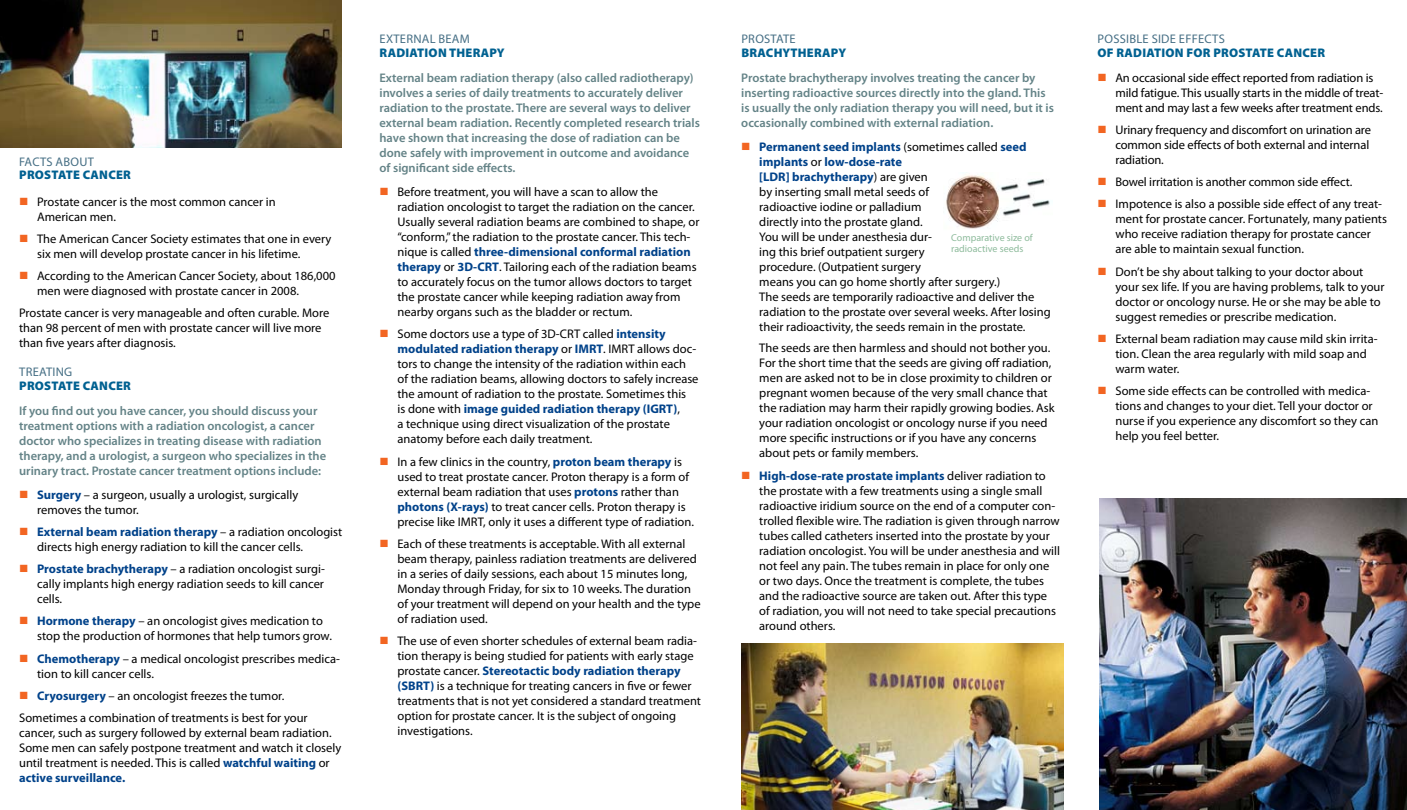
<style>
.page{position:relative;width:1407px;height:810px;background:#fff}
.page>*{position:absolute;margin:0;border:0;box-sizing:border-box;transform-origin:0 0}
.t1{font:12.5px/15px "Myriad Pro";color:#000}
.t2{font:600 12.5px/15px "Myriad Pro";color:#648387}
.t3{font:900 12.5px "Myriad Pro";letter-spacing:.02em;color:#006191}
.t4{font:12.5px "Myriad Pro";letter-spacing:.02em;color:#466f85}
.t5{font:10px/11.2px "Myriad Pro";color:#8ebb9c}
.s1{font-weight:700;color:#00428a}
</style>
<div class="page">
<img style="left:1099px;top:499px;width:307px;height:311px">
<img style="left:946px;top:175px;width:104px;height:54px">
<img style="left:0;top:0;width:341px;height:147px">
<img style="left:741px;top:644px;width:321px;height:166px">
<p class="t4" style="left:19px;top:154px;width:76px">Facts About</p>
<p class="t3" style="left:19px;top:167px;width:113px">PROSTATE CANCER</p>
<p class="t1" style="left:37px;top:194px;width:240px">Prostate cancer is the most common cancer in<br>American men.</p>
<p class="t1" style="left:37px;top:231px;width:296px">The American Cancer Society estimates that one in every six men will develop prostate cancer in his lifetime.</p>
<p class="t1" style="left:37px;top:268px;width:300px">According to the American Cancer Society, about 186,000 men were diagnosed with prostate cancer in 2008.</p>
<p class="t1" style="left:19px;top:305px;width:312px">Prostate cancer is very manageable and often curable. More than 98 percent of men with prostate cancer will live more than five years after diagnosis.</p>
<p class="t4" style="left:19px;top:364px;width:55px">Treating</p>
<p class="t3" style="left:19px;top:377px;width:113px">PROSTATE CANCER</p>
<p class="t2" style="left:19px;top:403px;width:308px">If you find out you have cancer, you should discuss your treatment options with a radiation oncologist, a cancer doctor who specializes in treating disease with radiation therapy, and a urologist, a surgeon who specializes in the urinary tract. Prostate cancer treatment options include:</p>
<p class="t1" style="left:37px;top:487px;width:263px"><span class="s1">Surgery</span> – a surgeon, usually a urologist, surgically removes the tumor.</p>
<p class="t1" style="left:37px;top:524px;width:307px"><span class="s1">External beam radiation therapy</span> – a radiation oncologist directs high energy radiation to kill the cancer cells.</p>
<p class="t1" style="left:37px;top:561px;width:289px;text-align:justify"><span class="s1">Prostate brachytherapy</span> – a radiation oncologist surgi&shy;cally implants high energy radiation seeds to kill cancer cells.</p>
<p class="t1" style="left:37px;top:613px;width:296px"><span class="s1">Hormone therapy</span> – an oncologist gives medication to stop the production of hormones that help tumors grow.</p>
<p class="t1" style="left:37px;top:651px;width:304px"><span class="s1">Chemotherapy</span> – a medical oncologist prescribes medica&shy;tion to kill cancer cells.</p>
<p class="t1" style="left:19px;top:684px;width:290px;line-height:22.2px;text-align:center"><span class="s1">Cryosurgery</span> – an oncologist freezes the tumor.<br>Sometimes a combination of treatments is best for your</p>
<p class="t1" style="left:19px;top:725px;width:324px">cancer, such as surgery followed by external beam radiation.<br>Some men can safely postpone treatment and watch it closely until treatment is needed. This is called <span class="s1">watchful waiting</span> or <span class="s1">active surveillance.</span></p>
<p class="t4" style="left:379px;top:32px;width:92px">External Beam</p>
<p class="t3" style="left:379px;top:45px;width:127px">RADIATION THERAPY</p>
<p class="t2" style="left:379px;top:70px;width:322px">External beam radiation therapy (also called radiotherapy) involves a series of daily treatments to accurately deliver radiation to the prostate. There are several ways to deliver external beam radiation. Recently completed research trials have shown that increasing the dose of radiation can be done safely with improvement in outcome and avoidance of significant side effects.</p>
<p class="t1" style="left:397px;top:184px;width:303px">Before treatment, you will have a scan to allow the radiation oncologist to target the radiation on the cancer.<br>Usually several radiation beams are combined to shape, or “conform,” the radiation to the prostate cancer. This tech&shy;nique is called <span class="s1">three-dimensional conformal radiation therapy</span> or <span class="s1">3D-CRT</span>. Tailoring each of the radiation beams to accurately focus on the tumor allows doctors to target the prostate cancer while keeping radiation away from nearby organs such as the bladder or rectum.</p>
<p class="t1" style="left:397px;top:327px;width:269px">Some doctors use a type of 3D-CRT called <span class="s1">intensity modulated radiation therapy</span> or <span class="s1">IMRT</span>. IMRT</p>
<p class="t1" style="left:397px;top:342px;width:302px;text-indent:240px">allows doc&shy;tors to change the intensity of the radiation within each of the radiation beams, allowing doctors to safely increase the amount of radiation to the prostate. Sometimes this<br>is done with <span class="s1">image guided radiation therapy (IGRT)</span>,<br>a technique using direct visualization of the prostate anatomy before each daily treatment.</p>
<p class="t1" style="left:397px;top:454px;width:293px">I n a few clinics in the country, <span class="s1">proton beam therapy</span> is used to treat prostate cancer. Proton therapy is a form of external beam radiation that uses <span class="s1">protons</span> rather than <span class="s1">photons (X-rays)</span> to treat cancer cells. Proton therapy is precise like IMRT</p>
<p class="t1" style="left:397px;top:510px;width:298px;line-height:22.2px;text-indent:86px">, only it uses a different type of radiation.<br>Each of these treatments is acceptable. With all external</p>
<p class="t1" style="left:397px;top:551px;width:305px">beam therapy, painless radiation treatments are delivered in a series of daily sessions, each about 15 minutes long, Monday through Friday, for six to 10 weeks. The duration of your treatment will depend on your health and the type of radiation used.</p>
<p class="t1" style="left:397px;top:633px;width:305px">The use of even shorter schedules of external beam radia&shy;tion therapy is being studied for patients with early stage prostate cancer. <span class="s1">Stereotactic body radiation therapy (SBRT)</span> is a technique for treating cancers in five or fewer treatments that is not yet considered a standard treatment option for prostate cancer. It is the subject of ongoing investigations.</p>
<p class="t4" style="left:741px;top:32px;width:56px">Prostate</p>
<p class="t3" style="left:741px;top:45px;width:106px">BRACHYTHERAPY</p>
<p class="t2" style="left:741px;top:70px;width:314px">Prostate brachytherapy involves treating the cancer by inserting radioactive sources directly into the gland. This is usually the only radiation therapy you will need, but it is occasionally combined with external radiation.</p>
<p class="t1" style="left:759px;top:139px;width:293px"><span class="s1">Permanent seed implants</span> (sometimes called <span class="s1">seed implants</span> or <span class="s1">low-dose-rate<br>[LDR] brachytherapy</span>) are given<br>by inserting small metal seeds of<br>radioactive iodine or palladium<br>directly into the prostate gland.<br>You will be under anesthesia dur-<br>ing this brief outpatient surgery<br>procedure. (Outpatient surgery<br>means you can go home shortly after surgery.)<br>The seeds are temporarily radioactive and deliver the radiation to the prostate over several weeks. After losing their radioactivity, the seeds remain in the prostate.</p>
<p class="t1" style="left:759px;top:341px;width:297px">The seeds are then harmless and should not bother you.<br>For the short time that the seeds are giving off radiation, men are asked not to be in close proximity to children or pregnant women because of the very small chance that the radiation may harm their rapidly growing bodies. Ask your radiation oncologist or oncology nurse if you need more specific instructions or if you have any concerns about pets or family members.</p>
<p class="t1" style="left:759px;top:468px;width:302px"><span class="s1">High-dose-rate prostate implants</span> deliver radiation to the prostate with a few treatments using a single small radioactive iridium source on the end of a computer con&shy;trolled flexible wire. The radiation is given through narrow tubes called catheters inserted into the prostate by your radiation oncologist. You will be under anesthesia and will not feel any pain. The tubes remain in place for only one or two days. Once the treatment is complete, the tubes and the radioactive source are taken out. After this type of radiation, you will not need to take special precautions around others.</p>
<p class="t5" style="left:951px;top:232px;width:83px">Comparative size of radioactive seeds</p>
<p class="t4" style="left:1097px;top:31px;width:129px">Possible Side Effects</p>
<p class="t3" style="left:1097px;top:44px;width:229px">OF RADIATION FOR PROSTATE CANCER</p>
<p class="t1" style="left:1115px;top:70px;width:269px">An occasional side effect reported from radiation is mild fatigue. This usually starts in the middle of treat&shy;ment and may last a few weeks after treatment ends.</p>
<p class="t1" style="left:1115px;top:122px;width:257px">Urinary frequency and discomfort on urination are common side effects of both external and internal radiation.</p>
<p class="t1" style="left:1115px;top:171px;width:268px;line-height:22.2px">Bowel irritation is another common side effect.<br>I mpotence is also a possible side effect of any treat-</p>
<p class="t1" style="left:1115px;top:212px;width:273px">ment for prostate cancer. Fortunately, many patients who receive radiation therapy for prostate cancer are able to maintain sexual function.</p>
<p class="t1" style="left:1115px;top:264px;width:270px">Don’t be shy about talking to your doctor about your sex life. If you are having problems, talk to your doctor or oncology nurse. He or she may be able to suggest remedies or prescribe medication.</p>
<p class="t1" style="left:1115px;top:331px;width:264px">External beam radiation may cause mild skin irrita&shy;tion. Clean the area regularly with mild soap and warm water.</p>
<p class="t1" style="left:1115px;top:383px;width:264px">Some side effects can be controlled with medica&shy;tions and changes to your diet. Tell your doctor or nurse if you experience any discomfort so they can help you feel better.</p>
</div>
